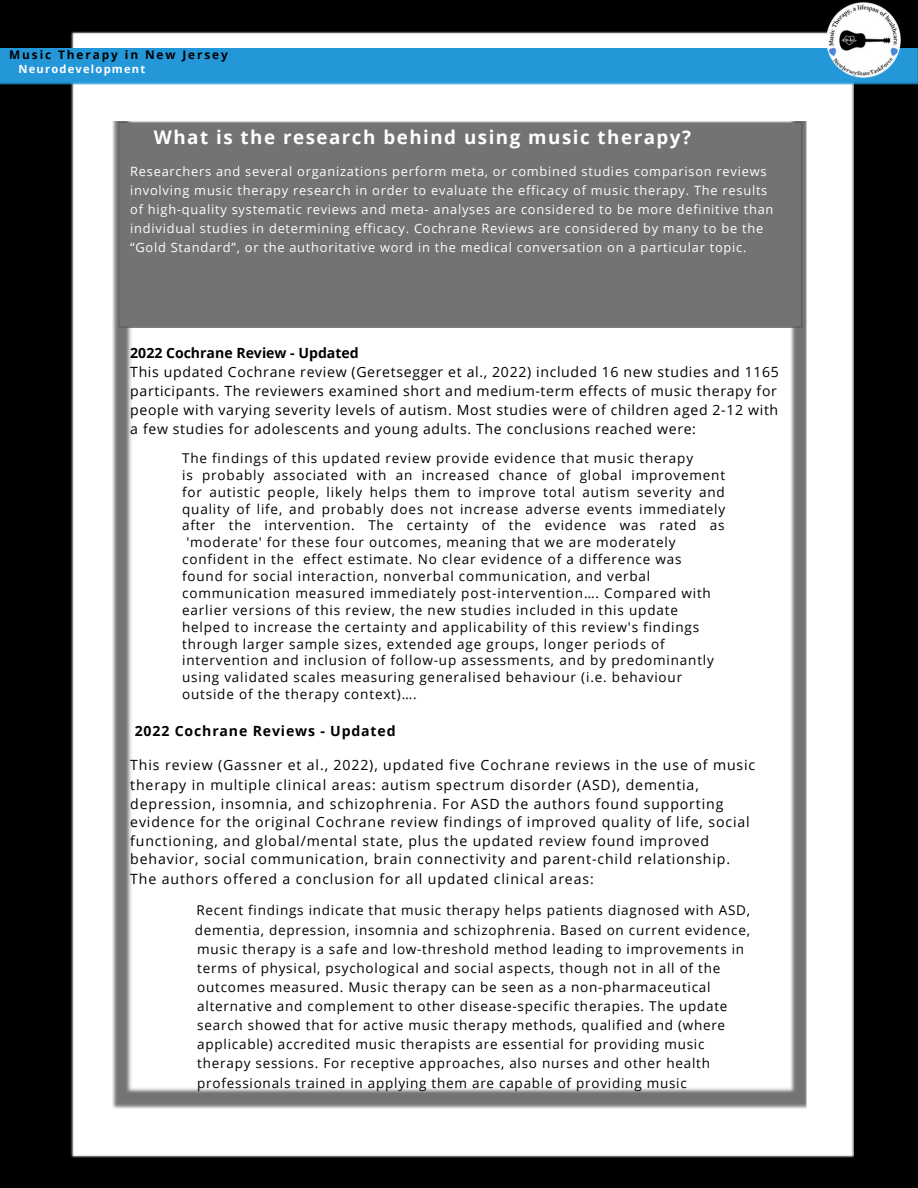
<style>
.page{position:relative;width:918px;height:1188px;background:#000}
.page>*{position:absolute;margin:0;border:0;box-sizing:border-box;transform-origin:0 0}
.t1{font:700 18.75px "Open Sans";letter-spacing:.08em;color:#fff}
.t2{font:14.1px/18.9px "Open Sans";letter-spacing:.06em;color:#000}
.t3{font:700 14.1px "Open Sans";letter-spacing:.06em;color:#000}
.t4{font:700 14.1px "Open Sans";color:#000}
.t5{font:13.5px/19.2px "Open Sans";letter-spacing:.06em;color:#000}
.t6{font:12.9px/19.2px "Open Sans";letter-spacing:.06em;color:#fff}
.t7{font:700 11.85px "Open Sans";letter-spacing:.16em;color:#000}
.t8{font:700 11.1px "Open Sans";letter-spacing:.11em;color:#fff}
</style>
<div class="page">
<div style="left:71px;top:32px;width:783px;height:1126px;background:#fff"></div>
<img style="left:0;top:49px;width:918px;height:37px">
<img style="left:817px;top:2px;width:93px;height:84px">
<img style="left:112px;top:122px;width:695px;height:986px">
<div style="left:118px;top:122px;width:684px;height:205px;background:#737373"></div>
<p class="t7" style="left:9px;top:46px;width:220px">Music Therapy in New Jersey</p>
<p class="t8" style="left:18px;top:62px;width:128px">Neurodevelopment</p>
<h1 class="t1" style="left:154px;top:124px;width:539px">What is the research behind using music therapy?</h1>
<p class="t6" style="left:130px;top:161px;width:645px">Researchers and several organizations perform meta, or combined studies comparison reviews involving music therapy research in order to evaluate the efficacy of music therapy. The results of high-quality systematic reviews and meta- analyses are considered to be more definitive than individual studies in determining efficacy. Cochrane Reviews are considered by many to be the “Gold Standard”, or the authoritative word in the medical conversation on a particular topic.</p>
<p class="t4" style="left:130px;top:343px;width:230px">2022 Cochrane Review - Updated</p>
<p class="t2" style="left:130px;top:362px;width:650px">This updated Cochrane review (Geretsegger et al., 2022) included 16 new studies and 1165 participants. The reviewers examined short and medium-term effects of music therapy for people with varying severity levels of autism. Most studies were of children aged 2-12 with a few studies for adolescents and young adults. The conclusions reached were:</p>
<p class="t5" style="left:182px;top:448px;width:513px">The findings of this updated review provide evidence that music therapy</p>
<p class="t5" style="left:182px;top:465px;width:544px">is probably associated with an increased chance of global improvement</p>
<p class="t5" style="left:182px;top:482px;width:544px">for autistic people, likely helps them to improve total autism severity and</p>
<p class="t5" style="left:182px;top:499px;width:545px">quality of life, and probably does not increase adverse events immediately</p>
<p class="t5" style="left:182px;top:516px;width:544px">after the intervention. The certainty of the evidence was rated as</p>
<p class="t5" style="left:186px;top:532px;width:491px">'moderate' for these four outcomes, meaning that we are moderately</p>
<p class="t5" style="left:182px;top:549px;width:501px">confident in the effect estimate. No clear evidence of a difference was</p>
<p class="t5" style="left:182px;top:566px;width:470px">found for social interaction, nonverbal communication, and verbal</p>
<p class="t5" style="left:182px;top:583px;width:530px">communication measured immediately post-intervention…. Compared with</p>
<p class="t5" style="left:182px;top:600px;width:497px">earlier versions of this review, the new studies included in this update</p>
<p class="t5" style="left:182px;top:617px;width:519px">helped to increase the certainty and applicability of this review's findings</p>
<p class="t5" style="left:182px;top:634px;width:484px">through larger sample sizes, extended age groups, longer periods of</p>
<p class="t5" style="left:182px;top:651px;width:533px">intervention and inclusion of follow-up assessments, and by predominantly</p>
<p class="t5" style="left:182px;top:667px;width:502px">using validated scales measuring generalised behaviour (i.e. behaviour</p>
<p class="t5" style="left:182px;top:684px;width:236px">outside of the therapy context)….</p>
<p class="t3" style="left:135px;top:721px;width:262px">2022 Cochrane Reviews - Updated</p>
<p class="t2" style="left:130px;top:755px;width:627px">This review (Gassner et al., 2022), updated five Cochrane reviews in the use of music therapy in multiple clinical areas: autism spectrum disorder (ASD), dementia, depression, insomnia, and schizophrenia. For ASD the authors found supporting evidence for the original Cochrane review findings of improved quality of life, social functioning, and global/mental state, plus the updated review found improved behavior, social communication, brain connectivity and parent-child relationship.<br>The authors offered a conclusion for all updated clinical areas:</p>
<p class="t5" style="left:195px;top:901px;width:557px">Recent findings indicate that music therapy helps patients diagnosed with ASD, dementia, depression, insomnia and schizophrenia. Based on current evidence, music therapy is a safe and low-threshold method leading to improvements in terms of physical, psychological and social aspects, though not in all of the outcomes measured. Music therapy can be seen as a non-pharmaceutical alternative and complement to other disease-specific therapies. The update search showed that for active music therapy methods, qualified and (where applicable) accredited music therapists are essential for providing music therapy sessions. For receptive approaches, also nurses and other health professionals trained in applying them are capable of providing music</p>
</div>
